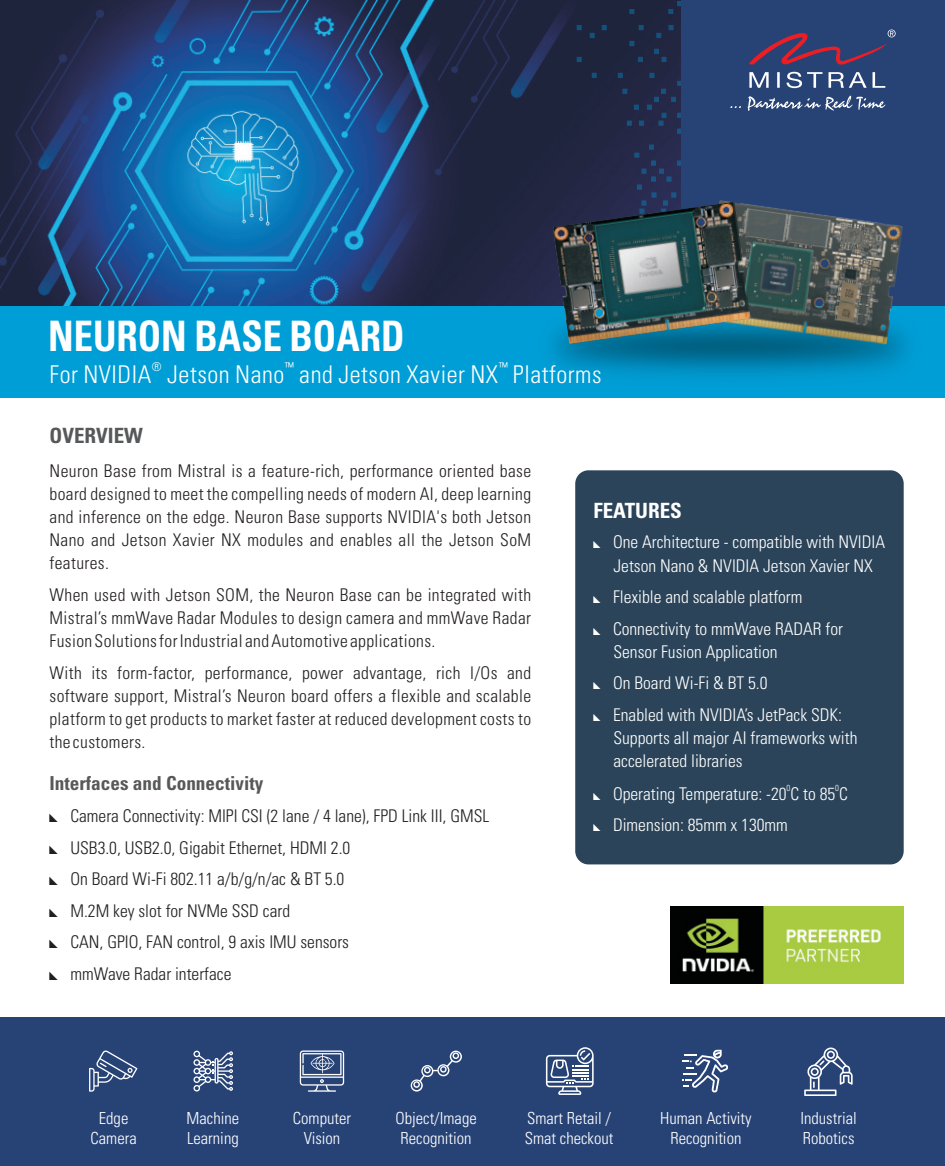
<style>
.page{position:relative;width:945px;height:1166px;background:#fff}
.page>*{position:absolute;margin:0;border:0;box-sizing:border-box;transform-origin:0 0}
.t1{font:700 condensed 42px "Univers 67";color:#fff;scale:.91 1}
.t2{font:300 condensed 24.5px "Univers 47";letter-spacing:.02em;color:#fff}
.t3{font:700 condensed 21px "Univers 67";color:#57585a}
.t4{font:700 condensed 21px "Univers 67";color:#fff}
.t5{font:700 condensed 19.25px "Univers 67";color:#57585a}
.t6{font:300 condensed 17.5px/23.1px "Univers 47";color:#231f20;text-align:justify}
.t7{font:300 condensed 17.5px/31.5px "Univers 47";color:#fff}
.t8{font:300 condensed 16.62px/19.9px "Univers 47";color:#fff;text-align:center}
.t9{font:300 condensed 12.25px "Univers 47";color:#fff}
.t10{font:300 condensed 8.75px "Univers 47";color:#fff}
</style>
<div class="page">
<img style="left:0;top:0;width:561px;height:306px">
<svg style="left:561px;top:0;width:120px;height:202px;background:#212845"></svg>
<div style="left:0;top:1017px;width:945px;height:149px;background:#274376"></div>
<div style="left:575px;top:470px;width:329px;height:394px;background:#2b4459;border-radius:13px"></div>
<svg style="left:546px;top:1047px;width:48px;height:47px"></svg>
<svg style="left:411px;top:1050px;width:51px;height:41px"></svg>
<svg style="left:193px;top:1050px;width:40px;height:41px"></svg>
<svg style="left:300px;top:1050px;width:44px;height:41px"></svg>
<svg style="left:804px;top:1047px;width:49px;height:49px"></svg>
<svg style="left:89px;top:1050px;width:48px;height:41px"></svg>
<svg style="left:682px;top:1049px;width:46px;height:43px"></svg>
<img style="left:671px;top:906px;width:232px;height:77px">
<div style="left:681px;top:0;width:264px;height:398px;background:#274376"></div>
<svg style="left:749px;top:30px;width:147px;height:35px"></svg>
<svg style="left:730px;top:96px;width:156px;height:15px"></svg>
<svg style="left:749px;top:72px;width:136px;height:16px"></svg>
<div style="left:0;top:306px;width:945px;height:92px;background:#009ed6"></div>
<img style="left:719px;top:200px;width:184px;height:101px">
<img style="left:553px;top:202px;width:198px;height:99px">
<img style="left:535px;top:301px;width:372px;height:74px">
<h1 class="t1" style="left:48px;top:319px;width:393px">NEURON BASE BOARD</h1>
<p class="t9" style="left:152px;top:362px;width:11px">®</p>
<p class="t9" style="left:285px;top:362px;width:10px">™</p>
<p class="t9" style="left:499px;top:362px;width:10px">™</p>
<h2 class="t2" style="left:50px;top:365px;width:554px">For NVIDIA Jetson Nano and Jetson Xavier NX Platforms</h2>
<p class="t3" style="left:50px;top:427px;width:95px">OVERVIEW</p>
<p class="t6" style="left:50px;top:460px;width:483px">Neuron Base from Mistral is a feature-rich, performance oriented base board designed to meet the compelling needs of modern AI, deep learning and inference on the edge. Neuron Base supports NVIDIA's both Jetson Nano and Jetson Xavier NX modules and enables all the Jetson SoM features.</p>
<p class="t6" style="left:50px;top:585px;width:483px">When used with Jetson SOM, the Neuron Base can be integrated with Mistral’s mmWave Radar Modules to design camera and mmWave Radar Fusion Solutions for Industrial and Automotive applications.</p>
<p class="t6" style="left:49px;top:662px;width:483px">With its form-factor, performance, power advantage, rich I/Os and software support, Mistral’s Neuron board offers a flexible and scalable platform to get products to market faster at reduced development costs to the customers.</p>
<p class="t5" style="left:49px;top:775px;width:215px">Interfaces and Connectivity</p>
<p class="t6" style="left:70px;top:801px;width:420px;line-height:31.5px;text-align:left">Camera Connectivity: MIPI CSI (2 lane / 4 lane), FPD Link III, GMSL USB3.0, USB2.0, Gigabit Ethernet, HDMI 2.0<br>On Board Wi-Fi 802.11 a/b/g/n/ac &amp; BT 5.0<br>M.2M key slot for NVMe SSD card<br>CAN, GPIO, FAN control, 9 axis IMU sensors<br>mmWave Radar interface</p>
<p class="t4" style="left:593px;top:502px;width:90px">FEATURES</p>
<p class="t7" style="left:613px;top:532px;width:274px;line-height:23.1px">One Architecture - compatible with NVIDIA<br>Jetson Nano &amp; NVIDIA Jetson Xavier NX</p>
<p class="t7" style="left:613px;top:583px;width:232px">Flexible and scalable platform<br>Connectivity to mmWave RADAR for</p>
<p class="t7" style="left:613px;top:637px;width:231px">Sensor Fusion Application<br>On Board Wi-Fi &amp; BT 5.0<br>Enabled with NVIDIA’s JetPack SDK:</p>
<p class="t7" style="left:613px;top:728px;width:245px;line-height:23.1px">Supports all major AI frameworks with accelerated libraries</p>
<p class="t10" style="left:787px;top:784px;width:5px">0</p>
<p class="t10" style="left:835px;top:784px;width:5px">0</p>
<p class="t7" style="left:613px;top:779px;width:236px">Operating Temperature: -20 C to 85 C<br>Dimension: 85mm x 130mm</p>
<p class="t8" style="left:396px;top:1109px;width:83px">Object/Image<br>Recognition</p>
<p class="t8" style="left:91px;top:1109px;width:48px">Edge<br>Camera</p>
<p class="t8" style="left:187px;top:1109px;width:54px;text-align:left">Machine<br>Learning</p>
<p class="t8" style="left:525px;top:1109px;width:90px;text-align:left">Smart Retail /<br>Smat checkout</p>
<p class="t8" style="left:800px;top:1109px;width:58px;text-align:left">Industrial<br>Robotics</p>
<p class="t8" style="left:293px;top:1109px;width:60px">Computer<br>Vision</p>
<p class="t8" style="left:660px;top:1109px;width:93px">Human Activity<br>Recognition</p>
</div>
